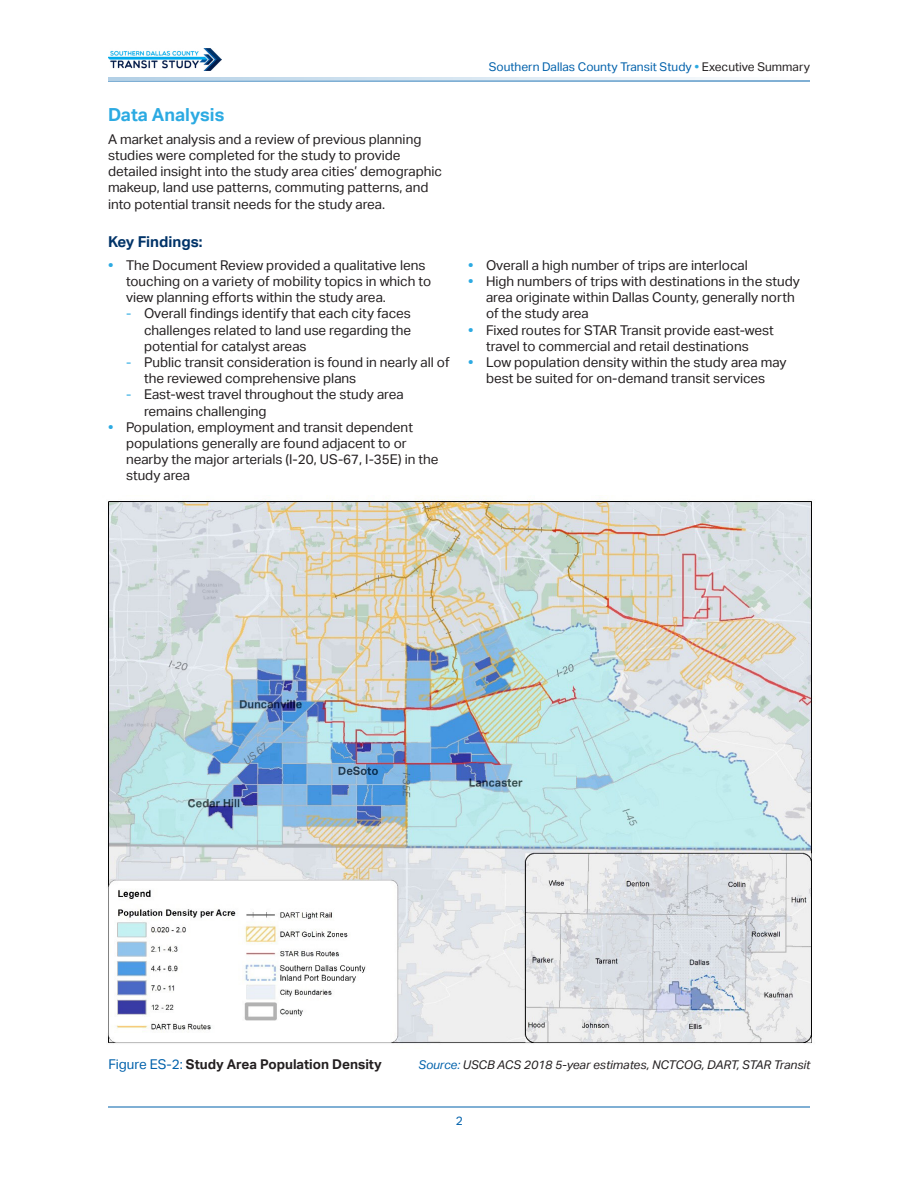
<style>
.page{position:relative;width:918px;height:1188px;background:#fff}
.page>*{position:absolute;margin:0;border:0;box-sizing:border-box;transform-origin:0 0}
.Heading_3_-_ES{font:700 18px "AECOM Sans";color:#2caae2}
.Heading_4_SPAN{font:700 15px "AECOM Sans";color:#003368}
.Body{font:13.5px/16.2px "AECOM Sans";color:#231f20}
.Figure_title{font:700 13.5px "AECOM Sans";color:#231f20}
.Figure_title-2{font:italic 12px "AECOM Sans";color:#231f20}
.t1{font:12px "AECOM Sans";color:#0161ab}
.s1{font-weight:700;color:#2caae2}
.s2{color:#2caae2}
.s3{color:#231f20}
.s4{font-weight:400;color:#0161ab}
.s5{color:#0161ab}
</style>
<div class="page">
<img style="left:108px;top:49px;width:113px;height:22px">
<hr style="left:108px;top:81px;width:702px;height:1px;background:#0161ab">
<hr style="left:108px;top:1107px;width:702px;height:1px;background:#0161ab">
<svg style="left:108px;top:77px;width:702px;height:4px"></svg>
<img style="left:108px;top:499px;width:704px;height:545px">
<p class="Heading_3_-_ES" style="left:108px;top:104px;width:118px">Data Analysis</p>
<p class="Body" style="left:108px;top:131px;width:336px">A market analysis and a review of previous planning studies were completed for the study to provide detailed insight into the study area cities’ demographic makeup, land use patterns, commuting patterns, and into potential transit needs for the study area.</p>
<p class="Heading_4_SPAN" style="left:108px;top:233px;width:96px">Key Findings:</p>
<p class="Body" style="left:126px;top:257px;width:307px;text-indent:-18px"><span class="s1">•</span> The Document Review provided a qualitative lens touching on a variety of mobility topics in which to view planning efforts within the study area.</p>
<p class="Body" style="left:144px;top:306px;width:269px;text-align:justify;text-indent:-18px"><span class="s2">-</span> Overall findings identify that each city faces challenges related to land use regarding the potential for catalyst areas</p>
<p class="Body" style="left:144px;top:354px;width:307px;text-indent:-18px"><span class="s2">-</span> Public transit consideration is found in nearly all of the reviewed comprehensive plans</p>
<p class="Body" style="left:144px;top:387px;width:261px;text-indent:-18px"><span class="s2">-</span> East-west travel throughout the study area remains challenging</p>
<p class="Body" style="left:126px;top:419px;width:314px;text-indent:-18px"><span class="s1">•</span> Population, employment and transit dependent populations generally are found adjacent to or nearby the major arterials (I-20, US-67, I-35E) in the study area</p>
<p class="t1" style="left:489px;top:60px;width:323px">Southern Dallas County Transit Study <span class="s1">•</span> <span class="s3">Executive Summary</span></p>
<p class="Body" style="left:468px;top:257px;width:281px"><span class="s1">•</span> Overall a high number of trips are interlocal</p>
<p class="Body" style="left:486px;top:273px;width:315px;text-indent:-18px"><span class="s1">•</span> High numbers of trips with destinations in the study area originate within Dallas County, generally north of the study area</p>
<p class="Body" style="left:468px;top:322px;width:307px;text-align:center"><span class="s1">•</span> Fixed routes for STAR Transit provide east-west travel to commercial and retail destinations</p>
<p class="Body" style="left:468px;top:354px;width:320px;text-align:center"><span class="s1">•</span> Low population density within the study area may best be suited for on-demand transit services</p>
<p class="Figure_title" style="left:108px;top:1057px;width:275px"><span class="s4">Figure ES-2:</span> Study Area Population Density</p>
<p class="Figure_title-2" style="left:418px;top:1058px;width:394px"><span class="s5">Source:</span> USCB ACS 2018 5-year estimates, NCTCOG, DART, STAR Transit</p>
<p class="t1" style="left:456px;top:1114px;width:9px">2</p>
</div>
